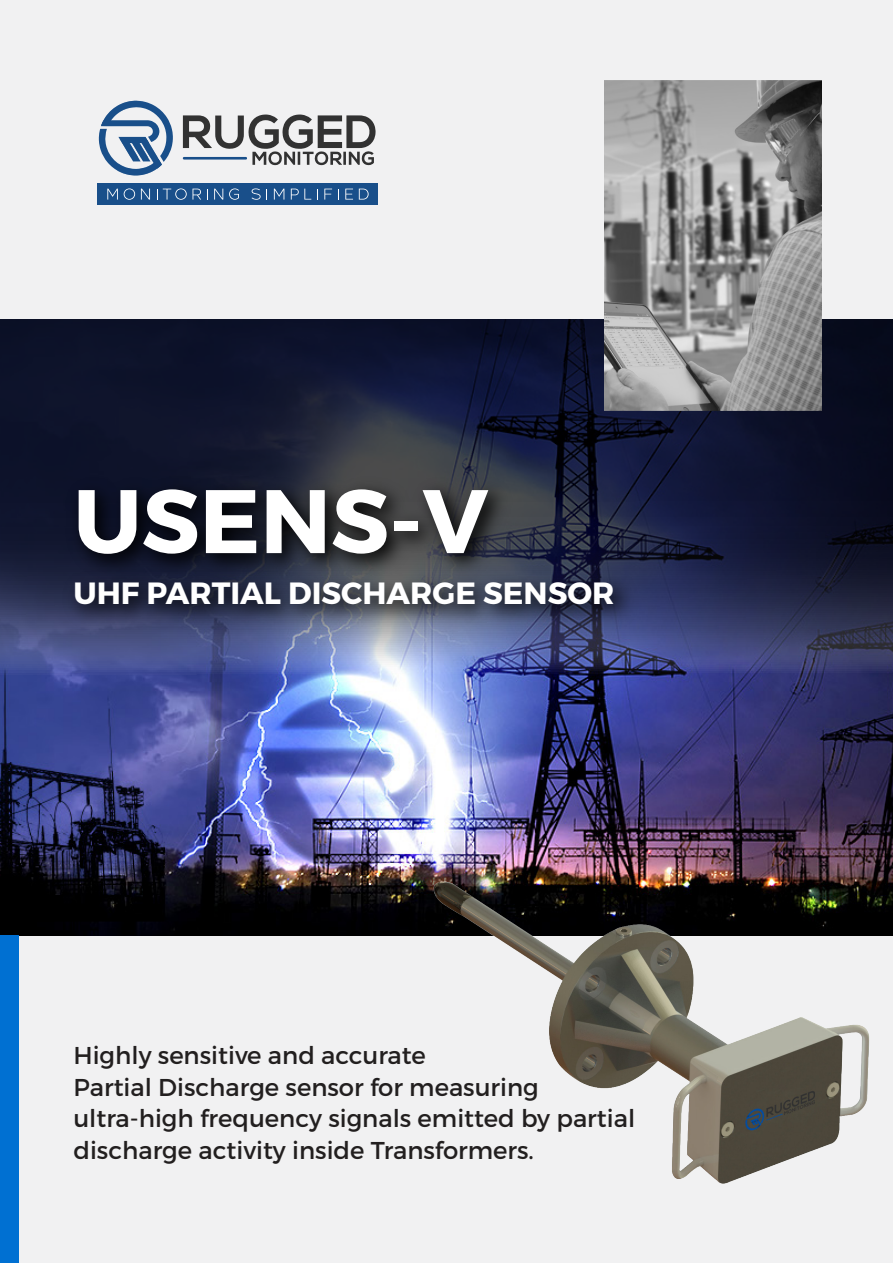
<style>
.page{position:relative;width:893px;height:1263px;background:#f1f1f2}
.page>*{position:absolute;margin:0;border:0;box-sizing:border-box;transform-origin:0 0}
.t1{font:700 90px "Montserrat";color:#fff}
.t2{font:700 30.75px "Montserrat";color:#fff}
.t3{font:24.3px/31.5px "Montserrat";color:#221f1f}
</style>
<div class="page">
<img style="left:0;top:679px;width:893px;height:256px">
<svg style="left:0;top:319px;width:893px;height:360px"></svg>
<div style="left:0;top:935px;width:19px;height:328px;background:#0070d2"></div>
<img style="left:56px;top:460px;width:462px;height:102px">
<img style="left:56px;top:562px;width:588px;height:81px">
<img style="left:605px;top:80px;width:216px;height:330px">
<img style="left:390px;top:778px;width:503px;height:406px">
<div style="left:98px;top:183px;width:280px;height:22px;background:#194f8a"></div>
<svg style="left:107px;top:189px;width:11px;height:11px"></svg>
<svg style="left:124px;top:188px;width:11px;height:12px"></svg>
<svg style="left:141px;top:189px;width:9px;height:11px"></svg>
<svg style="left:157px;top:188px;width:30px;height:12px"></svg>
<svg style="left:193px;top:189px;width:8px;height:11px"></svg>
<svg style="left:214px;top:189px;width:9px;height:11px"></svg>
<svg style="left:229px;top:188px;width:10px;height:12px"></svg>
<svg style="left:252px;top:188px;width:15px;height:12px"></svg>
<svg style="left:274px;top:189px;width:10px;height:11px"></svg>
<svg style="left:291px;top:189px;width:20px;height:11px"></svg>
<svg style="left:324px;top:189px;width:8px;height:11px"></svg>
<svg style="left:345px;top:189px;width:8px;height:11px"></svg>
<svg style="left:359px;top:189px;width:10px;height:11px"></svg>
<svg style="left:99px;top:101px;width:74px;height:74px"></svg>
<svg style="left:183px;top:115px;width:193px;height:50px"></svg>
<h1 class="t1" style="left:73px;top:465px;width:416px">USENS-V</h1>
<p class="t2" style="left:73px;top:574px;width:543px">UHF PARTIAL DISCHARGE SENSOR</p>
<p class="t3" style="left:73px;top:1040px;width:563px">Highly sensitive and accurate<br>Partial Discharge sensor for measuring ultra-high frequency signals emitted by partial discharge activity inside Transformers.</p>
</div>
